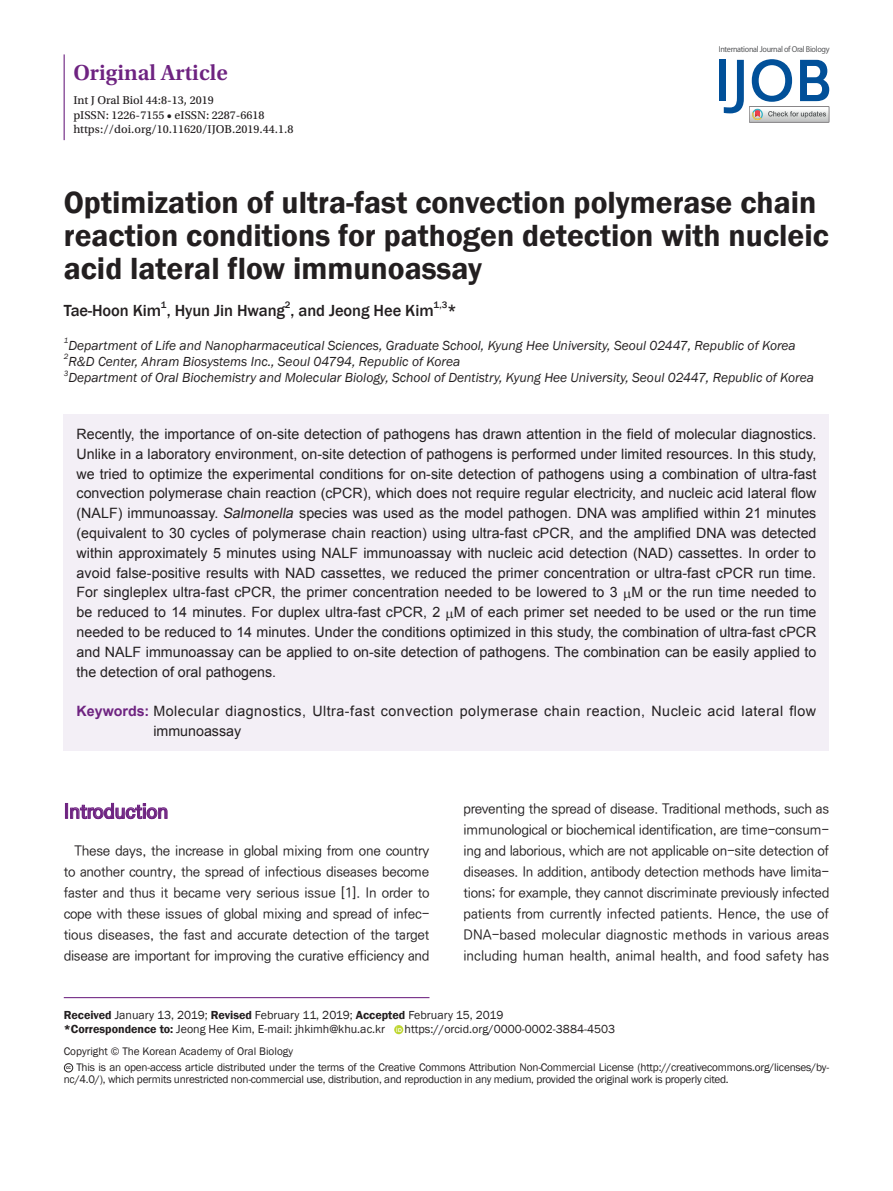
<style>
.page{position:relative;width:893px;height:1191px;background:#fff}
.page>*{position:absolute;margin:0;border:0;box-sizing:border-box;transform-origin:0 0}
.t1{font:600 59.85px "Kyrial Sans Pro";color:#015099;scale:.96 1}
.t2{font:600 31.5px/33px "Franklin Gothic";color:#231f20}
.t3{font:600 22.8px "Utopia Std";color:#6e2381}
.t4{font:700 19.5px "Ko Pub Dotum";color:#6e2381}
.t5{font:500 16.5px "Franklin Gothic";letter-spacing:-.005em;color:#231f20}
.t6{font:14.25px/19.8px "Arial";letter-spacing:.035em;color:#231f20;text-align:justify}
.t7{font:500 13.5px/21px "Ko Pub Dotum";letter-spacing:-.02em;color:#231f20;text-align:justify}
.t8{font:italic 13.5px "Franklin Gothic";color:#231f20}
.t9{font:12px/14.4px "Franklin Gothic";color:#231f20}
.t10{font:12px/14.4px "Utopia Std Capt";color:#231f20}
.t11{font:11.25px/12px "Franklin Gothic";letter-spacing:-.02em;color:#231f20}
.t12{font:11.25px "Franklin Gothic";color:#231f20}
.t13{font:500 9.6px "Franklin Gothic";color:#231f20}
.t14{font:8.55px "Myriad Pro";letter-spacing:-.04em;color:#57585a;scale:.95 1}
.t15{font:italic 7.8px "Franklin Gothic";color:#231f20}
.t16{font:3.9px "Gothic 725 BT Black A";color:#231f20}
.s1{font-style:italic}
.s2{font-weight:700;color:#6e2381}
.s3{font-weight:600}
</style>
<div class="page">
<div style="left:65px;top:803px;width:3px;height:15px;border:1px solid #6e2381"></div>
<svg style="left:70px;top:802px;width:98px;height:17px"></svg>
<div style="left:64px;top:414px;width:765px;height:337px;background:#f3eff6"></div>
<hr style="left:64px;top:54px;width:1px;height:86px;background:#6e2381">
<svg style="left:749px;top:106px;width:80px;height:16px"></svg>
<hr style="left:64px;top:997px;width:365px;height:1px;background:#6e2381">
<svg style="left:394px;top:1025px;width:9px;height:9px"></svg>
<svg style="left:396px;top:1026px;width:6px;height:6px"></svg>
<div style="left:64px;top:1063px;width:9px;height:9px;border:1px solid #231f20;border-radius:50%"></div>
<p class="t14" style="left:719px;top:44px;width:118px">International Journal of Oral Biology</p>
<p class="t3" style="left:73px;top:59px;width:156px">Original Article</p>
<p class="t1" style="left:714px;top:37px;width:125px">IJOB</p>
<p class="t10" style="left:73px;top:94px;width:222px">Int J Oral Biol 44:8-13, 2019<br>pISSN: 1226-7155 • eISSN: 2287-6618 https://doi.org/10.11620/IJOB.2019.44.1.8</p>
<p class="t2" style="left:64px;top:187px;width:766px">Optimization of ultra-fast convection polymerase chain reaction conditions for pathogen detection with nucleic acid lateral flow immunoassay</p>
<p class="t5" style="left:64px;top:300px;width:371px">Tae-Hoon Kim , Hyun Jin Hwang , and Jeong Hee Kim</p>
<p class="t13" style="left:161px;top:299px;width:7px">1</p>
<p class="t13" style="left:285px;top:299px;width:7px">2</p>
<p class="t13" style="left:434px;top:299px;width:15px">1,3</p>
<p class="t5" style="left:447px;top:300px;width:11px">*</p>
<p class="t15" style="left:64px;top:336px;width:6px">1</p>
<p class="t8" style="left:68px;top:336px;width:729px">Department of Life and Nanopharmaceutical Sciences, Graduate School, Kyung Hee University, Seoul 02447, Republic of Korea</p>
<p class="t15" style="left:64px;top:352px;width:6px">2</p>
<p class="t8" style="left:68px;top:353px;width:393px">R&amp;D Center, Ahram Biosystems Inc., Seoul 04794, Republic of Korea</p>
<p class="t15" style="left:64px;top:368px;width:6px">3</p>
<p class="t8" style="left:68px;top:369px;width:747px">Department of Oral Biochemistry and Molecular Biology, School of Dentistry, Kyung Hee University, Seoul 02447, Republic of Korea</p>
<p class="t6" style="left:77px;top:424px;width:741px">Recently, the importance of on-site detection of pathogens has drawn attention in the field of molecular diagnostics.<br>Unlike in a laboratory environment, on-site detection of pathogens is performed under limited resources. In this study, we tried to optimize the experimental conditions for on-site detection of pathogens using a combination of ultra-fast convection polymerase chain reaction (cPCR), which does not require regular electricity, and nucleic acid lateral flow (NALF) immunoassay. <span class="s1">Salmonella</span> species was used as the model pathogen. DNA was amplified within 21 minutes (equivalent to 30 cycles of polymerase chain reaction) using ultra-fast cPCR, and the amplified DNA was detected within approximately 5 minutes using NALF immunoassay with nucleic acid detection (NAD) cassettes. In order to avoid false-positive results with NAD cassettes, we reduced the primer concentration or ultra-fast cPCR run time.<br>For singleplex ultra-fast cPCR, the primer concentration needed to be lowered to 3 M or the run time needed to be reduced to 14 minutes. For duplex ultra-fast cPCR, 2 M of each primer set needed to be used or the run time needed to be reduced to 14 minutes. Under the conditions optimized in this study, the combination of ultra-fast cPCR and NALF immunoassay can be applied to on-site detection of pathogens. The combination can be easily applied to the detection of oral pathogens.</p>
<p class="t6" style="left:153px;top:701px;width:664px;text-indent:-77px"><span class="s2">Keywords:</span> Molecular diagnostics, Ultra-fast convection polymerase chain reaction, Nucleic acid lateral flow immunoassay</p>
<p class="t4" style="left:64px;top:801px;width:106px">Introduction</p>
<p class="t7" style="left:64px;top:840px;width:367px;text-indent:11px">These days, the increase in global mixing from one country to another country, the spread of infectious diseases become faster and thus it became very serious issue [1]. In order to cope with these issues of global mixing and spread of infec&shy;tious diseases, the fast and accurate detection of the target disease are important for improving the curative efficiency and</p>
<p class="t7" style="left:463px;top:798px;width:367px">preventing the spread of disease. Traditional methods, such as immunological or biochemical identification, are time-consum&shy;ing and laborious, which are not applicable on-site detection of diseases. In addition, antibody detection methods have limita&shy;tions; for example, they cannot discriminate previously infected patients from currently infected patients. Hence, the use of DNA-based molecular diagnostic methods in various areas including human health, animal health, and food safety has</p>
<p class="t9" style="left:64px;top:1008px;width:441px"><span class="s3">Received</span> January 13, 2019; <span class="s3">Revised</span> February 11, 2019; <span class="s3">Accepted</span> February 15, 2019 <span class="s3">*Correspondence to:</span> Jeong Hee Kim, E-mail: jhkimh@khu.ac.kr</p>
<p class="t9" style="left:405px;top:1022px;width:212px">https://orcid.org/0000-0002-3884-4503</p>
<p class="t12" style="left:64px;top:1043px;width:231px">Copyright © The Korean Academy of Oral Biology</p>
<p class="t16" style="left:66px;top:1065px;width:7px">CC</p>
<p class="t11" style="left:64px;top:1061px;width:767px;text-indent:13px">This is an open-access article distributed under the terms of the Creative Commons Attribution Non-Commercial License (http://creativecommons.org/licenses/by&shy;nc/4.0/), which permits unrestricted non-commercial use, distribution, and reproduction in any medium, provided the original work is properly cited.</p>
</div>
